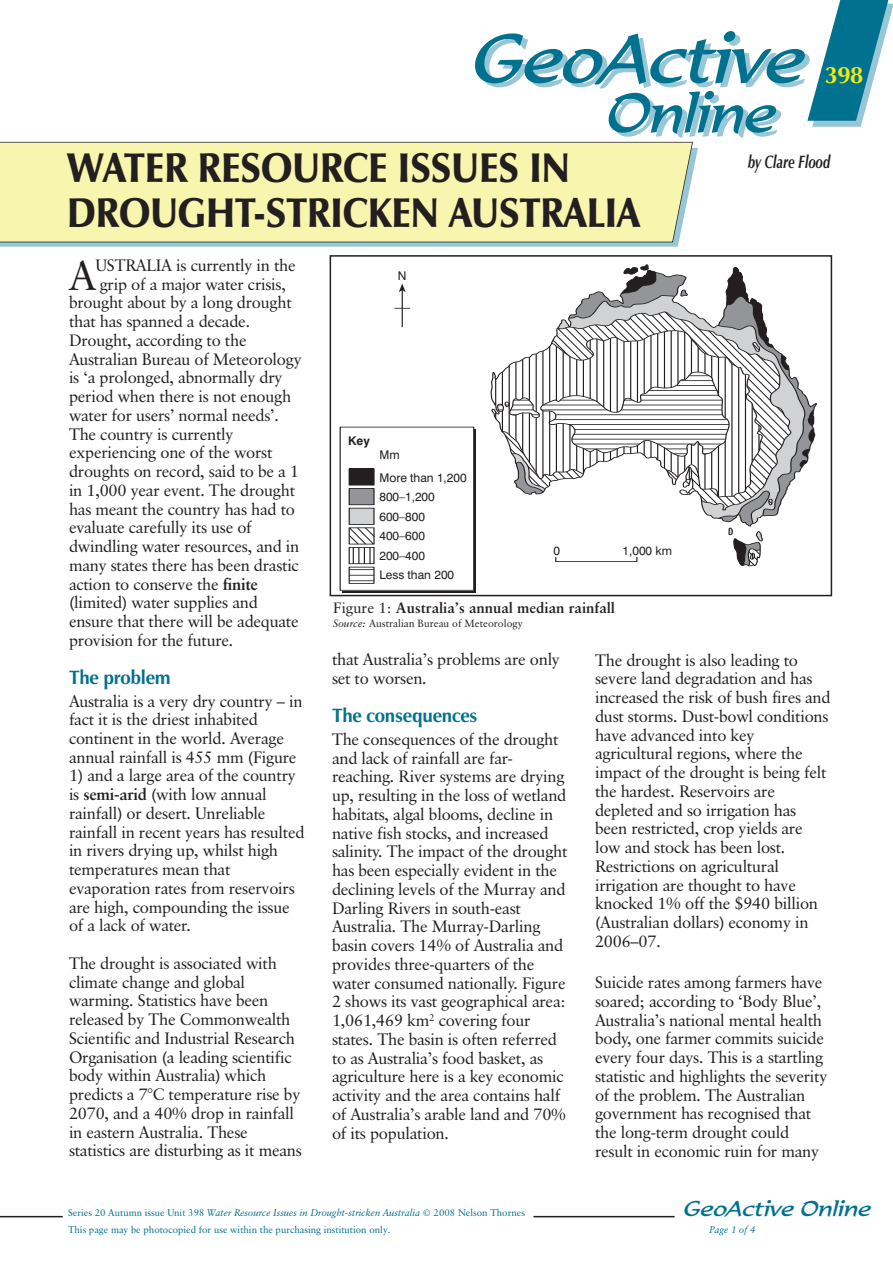
<style>
.page{position:relative;width:893px;height:1263px;background:#fff}
.page>*{position:absolute;margin:0;border:0;box-sizing:border-box;transform-origin:0 0}
.t1{font:italic 67.5px "Formal 436 BT";color:#00718e;scale:1.05 1}
.t2{font:italic 54px "Formal 436 BT";color:#00718e;scale:1.05 1}
.t3{font:900 42px "Zapf Humanist 601 BT";color:#231f20;scale:.9 1}
.t4{font:40.95px "Classical Garamond BT";color:#231f20}
.t5{font:700 24px "Zapf Humanist 601 BT";color:#f0ea0d}
.t6{font:italic 21px "Formal 436 BT";color:#00718e;scale:1.1 1}
.t7{font:700 19.5px "Zapf Humanist 601 BT";letter-spacing:-.015em;color:#00718e;scale:.95 1}
.t8{font:italic 700 18px "Zapf Humanist 601 BT";color:#231f20;scale:.72 1}
.t9{font:16.5px/18.8px "Classical Garamond BT";letter-spacing:-.015em;color:#231f20}
.t10{font:700 15px "Classical Garamond BT";color:#231f20}
.t11{font:12px/19.5px "Swiss 721 BT";color:#231f20}
.t12{font:700 12px "Swiss 721 BT";color:#231f20}
.t13{font:10.5px "Classical Garamond BT";color:#231f20}
.t14{font:italic 9.75px "Classical Garamond BT";color:#00718e}
.t15{font:9.75px "Classical Garamond BT";color:#00718e}
.s1{color:#fff}
.s2{font-weight:700}
.s3{font-weight:400}
.s4{font-style:italic}
.s5{font-style:normal}
</style>
<div class="page">
<hr style="left:0;top:1216px;width:63px;height:1px;background:#231f20">
<hr style="left:533px;top:1216px;width:142px;height:1px;background:#231f20">
<svg style="left:807px;top:0;width:86px;height:127px"></svg>
<svg style="left:0;top:148px;width:698px;height:99px;background:#a2c5d2"></svg>
<div style="left:0;top:142px;width:693px;height:100px;background:#f7f5ae"></div>
<div style="left:342px;top:429px;width:134px;height:163px;background:#231f20"></div>
<div style="left:340px;top:427px;width:134px;height:163px;background:#fff"></div>
<div style="left:340px;top:427px;width:134px;height:164px;border:1px solid #231f20"></div>
<svg style="left:497px;top:264px;width:319px;height:302px"></svg>
<div style="left:349px;top:469px;width:25px;height:16px;background:#231f20"></div>
<div style="left:349px;top:488px;width:25px;height:17px;background:#939598"></div>
<div style="left:349px;top:488px;width:25px;height:17px;border:1px solid #231f20"></div>
<div style="left:349px;top:508px;width:25px;height:16px;background:#d1d2d4"></div>
<div style="left:349px;top:508px;width:25px;height:17px;border:1px solid #231f20"></div>
<div style="left:349px;top:567px;width:25px;height:17px;border:1px solid #231f20"></div>
<svg style="left:349px;top:527px;width:26px;height:54px"></svg>
<div style="left:555px;top:557px;width:82px;height:5px;border:1px solid #231f20"></div>
<hr style="left:402px;top:290px;width:1px;height:37px;background:#231f20">
<svg style="left:395px;top:308px;width:15px;height:1px"></svg>
<svg style="left:399px;top:284px;width:7px;height:8px"></svg>
<div style="left:330px;top:255px;width:502px;height:341px;border:2px solid #231f20"></div>
<h1 class="t1" style="left:468px;top:32px;width:332px">GeoActive</h1>
<h2 class="t2" style="left:604px;top:91px;width:174px">Online</h2>
<h3 class="t5" style="left:825px;top:65px;width:40px">398</h3>
<h3 class="t3" style="left:67px;top:151px;width:560px">WATER RESOURCE ISSUES IN</h3>
<p class="t8" style="left:748px;top:155px;width:116px">by Clare Flood</p>
<h3 class="t3" style="left:67px;top:196px;width:638px">DROUGHT-STRICKEN AUSTRALIA</h3>
<h3 class="t4" style="left:69px;top:259px;width:29px">A</h3>
<p class="t9" style="left:95px;top:257px;width:202px">USTRALIA is currently in the</p>
<p class="t9" style="left:95px;top:276px;width:192px"><span class="s1">i</span>grip of a major water crisis,</p>
<p class="t9" style="left:69px;top:295px;width:224px">brought about by a long drought</p>
<p class="t9" style="left:69px;top:313px;width:183px">that has spanned a decade.</p>
<p class="t9" style="left:69px;top:332px;width:179px">Drought, according to the</p>
<p class="t9" style="left:69px;top:351px;width:234px">Australian Bureau of Meteorology</p>
<p class="t9" style="left:69px;top:370px;width:215px">is ‘a prolonged, abnormally dry</p>
<p class="t9" style="left:69px;top:388px;width:224px">period when there is not enough</p>
<p class="t9" style="left:69px;top:407px;width:212px">water for users’ normal needs’.</p>
<p class="t9" style="left:69px;top:426px;width:166px">The country is currently</p>
<p class="t9" style="left:69px;top:445px;width:205px">experiencing one of the worst</p>
<p class="t9" style="left:69px;top:463px;width:231px">droughts on record, said to be a 1</p>
<p class="t9" style="left:69px;top:482px;width:228px">in 1,000 year event. The drought</p>
<p class="t9" style="left:69px;top:501px;width:227px">has meant the country has had to</p>
<p class="t9" style="left:69px;top:520px;width:184px">evaluate carefully its use of</p>
<p class="t9" style="left:69px;top:538px;width:232px">dwindling water resources, and in</p>
<p class="t9" style="left:69px;top:557px;width:231px">many states there has been drastic</p>
<p class="t9" style="left:69px;top:576px;width:190px">action to conserve the <span class="s2">finite</span></p>
<p class="t9" style="left:69px;top:595px;width:190px">(limited) water supplies and</p>
<p class="t9" style="left:69px;top:613px;width:231px">ensure that there will be adequate</p>
<p class="t9" style="left:69px;top:632px;width:166px">provision for the future.</p>
<p class="t7" style="left:69px;top:669px;width:109px">The problem</p>
<p class="t9" style="left:69px;top:693px;width:235px">Australia is a very dry country – in fact it is the driest inhabited continent in the world. Average annual rainfall is 455 mm (Figure</p>
<p class="t9" style="left:69px;top:768px;width:237px">1) and a large area of the country is <span class="s2">semi-arid</span> (with low annual rainfall) or desert. Unreliable rainfall in recent years has resulted in rivers drying up, whilst high temperatures mean that evaporation rates from reservoirs are high, compounding the issue of a lack of water.</p>
<p class="t9" style="left:69px;top:955px;width:234px">The drought is associated with climate change and global warming. Statistics have been released by The Commonwealth<br>Scientific and Industrial Research<br>Organisation (a leading scientific body within Australia) which predicts a 7°C temperature rise by<br>2070, and a 40% drop in rainfall in eastern Australia. These statistics are disturbing as it means</p>
<p class="t11" style="left:398px;top:267px;width:10px">N</p>
<p class="t12" style="left:348px;top:436px;width:23px">Key</p>
<p class="t11" style="left:379px;top:445px;width:89px;line-height:22.5px">Mm<br>More than 1,200</p>
<p class="t11" style="left:379px;top:488px;width:76px">800–1,200<br>600–800<br>400–600<br>200–400<br>Less than 200</p>
<p class="t11" style="left:553px;top:542px;width:8px">0</p>
<p class="t11" style="left:623px;top:542px;width:51px">1,000 km</p>
<p class="t10" style="left:333px;top:601px;width:283px"><span class="s3">Figure 1:</span> Australia’s annual median rainfall</p>
<p class="t13" style="left:333px;top:619px;width:191px"><span class="s4">Source:</span> Australian Bureau of Meteorology</p>
<p class="t9" style="left:332px;top:652px;width:230px">that Australia’s problems are only set to worsen.</p>
<p class="t7" style="left:332px;top:707px;width:155px">The consequences</p>
<p class="t9" style="left:332px;top:731px;width:237px">The consequences of the drought and lack of rainfall are far&shy;reaching. River systems are drying up, resulting in the loss of wetland habitats, algal blooms, decline in native fish stocks, and increased salinity. The impact of the drought has been especially evident in the declining levels of the Murray and<br>Darling Rivers in south-east<br>Australia. The Murray-Darling basin covers 14% of Australia and provides three-quarters of the water consumed nationally. Figure<br>2 shows its vast geographical area:<br>1,061,469 km<sup>2</sup> covering four states. The basin is often referred to as Australia’s food basket, as agriculture here is a key economic activity and the area contains half of Australia’s arable land and 70% of its population.</p>
<p class="t9" style="left:595px;top:652px;width:237px">The drought is also leading to severe land degradation and has increased the risk of bush fires and dust storms. Dust-bowl conditions have advanced into key agricultural regions, where the impact of the drought is being felt the hardest. Reservoirs are depleted and so irrigation has been restricted, crop yields are low and stock has been lost.<br>Restrictions on agricultural irrigation are thought to have knocked 1% off the $940 billion (Australian dollars) economy in<br>2006–07.</p>
<p class="t9" style="left:595px;top:974px;width:234px">Suicide rates among farmers have soared; according to ‘Body Blue’, Australia’s national mental health body, one farmer commits suicide every four days. This is a startling statistic and highlights the severity of the problem. The Australian government has recognised that the long-term drought could result in economic ruin for many</p>
<p class="t11" style="left:497px;top:659px;width:201px;line-height:14.4px;text-align:center">Fig 398_01 Mac/eps/illustrator 11 s/s<br>NELSON THORNES PUBLISHING<br>Artist: David Russell Illustration</p>
<p class="t14" style="left:68px;top:1209px;width:458px"><span class="s5">Series 20 Autumn issue Unit 398</span> Water Resource Issues in Drought-stricken Australia <span class="s5">© 2008 Nelson Thornes</span></p>
<p class="t6" style="left:683px;top:1200px;width:176px">GeoActive Online</p>
<p class="t15" style="left:68px;top:1225px;width:324px">This page may be photocopied for use within the purchasing institution only.</p>
<p class="t14" style="left:710px;top:1226px;width:48px">Page 1 of 4</p>
</div>
